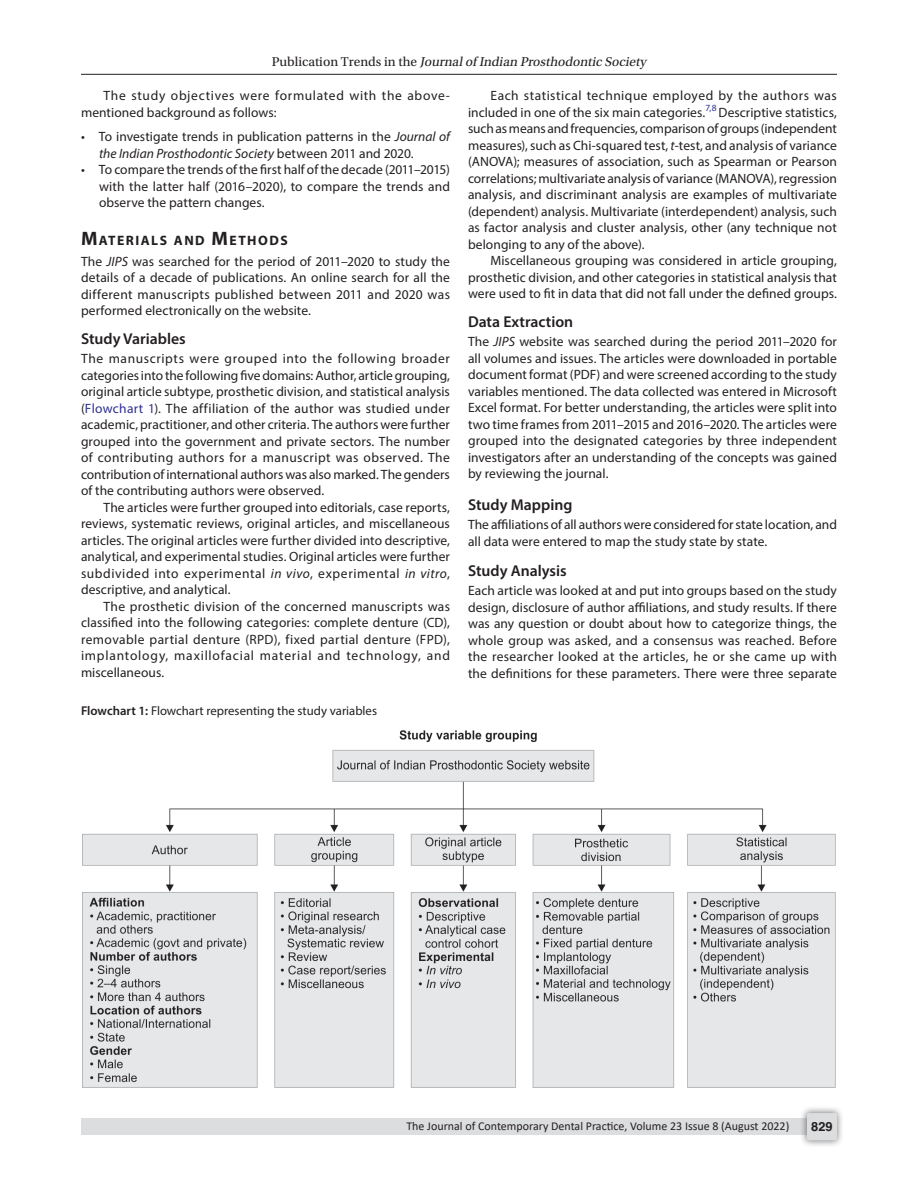
<style>
.page{position:relative;width:918px;height:1188px;background:#fff}
.page>*{position:absolute;margin:0;border:0;box-sizing:border-box;transform-origin:0 0}
.Head-2{font:600 15.75px "Myriad Pro";color:#231f20}
.Head-1{font:700 13.65px "Myriad Pro";letter-spacing:.105em;color:#231f20}
.Para-NoIndent{font:13.5px/16.5px "Myriad Pro";letter-spacing:.005em;color:#231f20;text-align:justify}
.Para-Indent{font:13.5px/16.5px "Myriad Pro";letter-spacing:.01em;color:#231f20;text-align:justify}
.List-Bullet-last{font:13.5px/16.5px "Myriad Pro";letter-spacing:.005em;color:#231f20;text-align:justify}
.List-Bullet-first{font:13.5px/16.5px "Myriad Pro";color:#231f20}
.Para-Indent-2{font:13.5px/16.5px "Myriad Pro";letter-spacing:.045em;color:#231f20}
.t1{font:italic 13.5px "Utopia Std";color:#231f20}
.FigCaption{font:12.75px "Myriad Pro";color:#231f20}
.t2{font:700 12.75px "Helvetica LT Std";color:#231f20}
.t3{font:12px "Calibri";color:#231f20}
.s1{font-style:normal}
.s2{font-style:italic}
.s3{font-size:19.5px}
.s4{color:#2e3092}
.s5{font-weight:600}
</style>
<div class="page">
<hr style="left:81px;top:74px;width:756px;height:1px;background:#231f20">
<div style="left:81px;top:1119px;width:756px;height:16px;background:#dcdddf"></div>
<div style="left:800px;top:1106px;width:44px;height:41px;background:#231f20;opacity:.61"></div>
<div style="left:807px;top:1113px;width:30px;height:27px;background:#dcdddf;border-radius:2px"></div>
<img style="left:83px;top:730px;width:752px;height:357px">
<p class="t1" style="left:272px;top:55px;width:376px"><span class="s1">P u b l i c a t i o n T r e n d s i n t h e</span> Journalof Indian Prosthodontic Society</p>
<p class="Para-Indent-2" style="left:81px;top:87px;width:370px;text-indent:22px">The study objectives were formulated with the above&shy;mentioned background as follows:</p>
<p class="List-Bullet-first" style="left:99px;top:128px;width:352px;text-indent:-18px">• To investigate trends in publication patterns in the <span class="s2">Journal of the Indian Prosthodontic Society</span> between 2011 and 2020.</p>
<p class="List-Bullet-last" style="left:99px;top:161px;width:353px;text-indent:-18px">• To compare the trends of the first half of the decade (2011–2015) with the latter half (2016–2020), to compare the trends and observe the pattern changes.</p>
<p class="Head-1" style="left:81px;top:231px;width:208px"><span class="s3">M</span>ATERIALS AND <span class="s3">M</span>ETHODS</p>
<p class="Para-NoIndent" style="left:81px;top:253px;width:371px">The <span class="s2">JIPS</span> was searched for the period of 2011–2020 to study the details of a decade of publications. An online search for all the different manuscripts published between 2011 and 2020 was performed electronically on the website.</p>
<p class="Head-2" style="left:81px;top:329px;width:106px">Study Variables</p>
<p class="Para-NoIndent" style="left:81px;top:350px;width:371px">The manuscripts were grouped into the following broader categories into the following five domains: Author, article grouping, original article subtype, prosthetic division, and statistical analysis (<span class="s4">Flowchart 1</span>). The affiliation of the author was studied under academic, practitioner, and other criteria. The authors were further grouped into the government and private sectors. The number of contributing authors for a manuscript was observed. The contribution of international authors was also marked. The genders of the contributing authors were observed.</p>
<p class="Para-Indent" style="left:81px;top:499px;width:371px;text-indent:22px">The articles were further grouped into editorials, case reports, reviews, systematic reviews, original articles, and miscellaneous articles. The original articles were further divided into descriptive, analytical, and experimental studies. Original articles were further subdivided into experimental <span class="s2">in vivo</span>, experimental <span class="s2">in vitro</span>, descriptive, and analytical.</p>
<p class="Para-Indent" style="left:81px;top:598px;width:371px;text-indent:22px">The prosthetic division of the concerned manuscripts was classified into the following categories: complete denture (CD), removable partial denture (RPD), fixed partial denture (FPD), implantology, maxillofacial material and technology, and miscellaneous.</p>
<p class="FigCaption" style="left:81px;top:703px;width:298px"><span class="s5">Flowchart 1:</span> Flowchart representing the study variables</p>
<p class="Para-Indent" style="left:468px;top:87px;width:371px;text-indent:22px">Each statistical technique employed by the authors was included in one of the six main categories.<sup>7,8</sup> Descriptive statistics, such as means and frequencies, comparison of groups (independent measures), such as Chi-squared test, <span class="s2">t</span>-test, and analysis of variance (ANOVA); measures of association, such as Spearman or Pearson correlations; multivariate analysis of variance (MANOVA), regression analysis, and discriminant analysis are examples of multivariate (dependent) analysis. Multivariate (interdependent) analysis, such as factor analysis and cluster analysis, other (any technique not belonging to any of the above).</p>
<p class="Para-Indent" style="left:468px;top:252px;width:371px;text-indent:22px">Miscellaneous grouping was considered in article grouping, prosthetic division, and other categories in statistical analysis that were used to fit in data that did not fall under the defined groups.</p>
<p class="Head-2" style="left:468px;top:311px;width:107px">Data Extraction</p>
<p class="Para-NoIndent" style="left:468px;top:333px;width:371px">The <span class="s2">JIPS</span> website was searched during the period 2011–2020 for all volumes and issues. The articles were downloaded in portable document format (PDF) and were screened according to the study variables mentioned. The data collected was entered in Microsoft Excel format. For better understanding, the articles were split into two time frames from 2011–2015 and 2016–2020. The articles were grouped into the designated categories by three independent investigators after an understanding of the concepts was gained by reviewing the journal.</p>
<p class="Head-2" style="left:468px;top:494px;width:106px">Study Mapping</p>
<p class="Para-NoIndent" style="left:468px;top:516px;width:370px">The affiliations of all authors were considered for state location, and all data were entered to map the study state by state.</p>
<p class="Head-2" style="left:468px;top:560px;width:100px">Study Analysis</p>
<p class="Para-NoIndent" style="left:468px;top:582px;width:371px">Each article was looked at and put into groups based on the study design, disclosure of author affiliations, and study results. If there was any question or doubt about how to categorize things, the whole group was asked, and a consensus was reached. Before the researcher looked at the articles, he or she came up with the definitions for these parameters. There were three separate</p>
<p class="t3" style="left:406px;top:1117px;width:384px">The Journal of Contemporary Dental Practice, Volume 23 Issue 8 (August 2022)</p>
<p class="t2" style="left:811px;top:1119px;width:23px">829</p>
</div>
